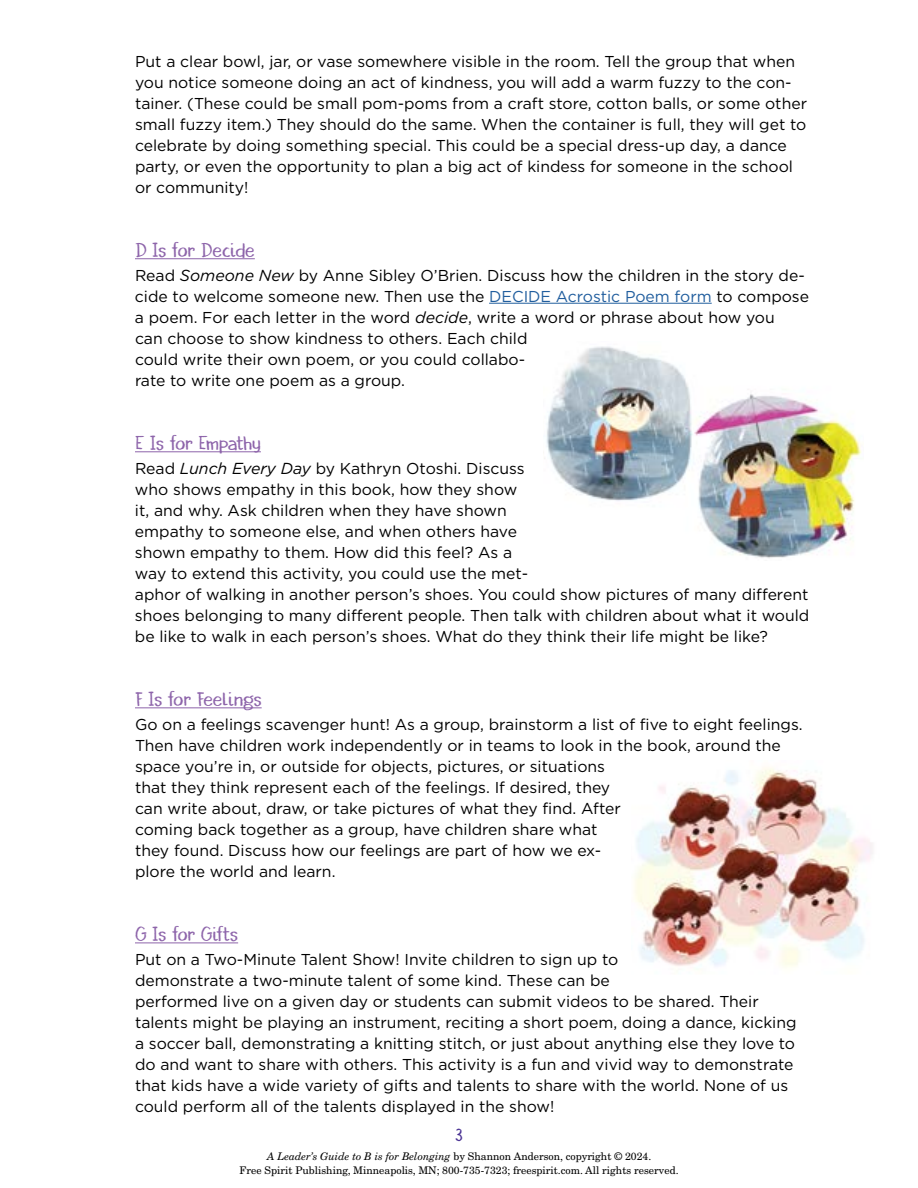
<style>
.page{position:relative;width:918px;height:1188px;background:#fff}
.page>*{position:absolute;margin:0;border:0;box-sizing:border-box;transform-origin:0 0}
.t1{font:18px "Borrowdale";color:#8d64aa}
.t2{font:18px "Borrowdale";letter-spacing:-.04em;color:#8d64aa}
.t3{font:18px "Borrowdale";letter-spacing:-.02em;color:#8d64aa}
.t4{font:16.5px "Borrowdale";color:#472f92}
.t5{font:15.75px/21px "Gotham";color:#000}
.t6{font:10.5px/13.5px "New Century Schlbk LT Std";color:#000;text-align:center}
.s1{font-style:italic;font-size:15.9px}
.s2{color:#215e9e}
.s3{font-style:italic}
</style>
<div class="page">
<hr style="left:135px;top:258px;width:120px;height:1px;background:#8d64aa">
<hr style="left:489px;top:303px;width:223px;height:1px;background:#215e9e">
<hr style="left:135px;top:451px;width:126px;height:1px;background:#8d64aa">
<hr style="left:135px;top:707px;width:127px;height:1px;background:#8d64aa">
<hr style="left:135px;top:942px;width:103px;height:1px;background:#8d64aa">
<img style="left:634px;top:767px;width:239px;height:201px">
<img style="left:544px;top:346px;width:318px;height:212px">
<p class="t5" style="left:135px;top:50px;width:674px">Put a clear bowl, jar, or vase somewhere visible in the room. Tell the group that when you notice someone doing an act of kindness, you will add a warm fuzzy to the con&shy;tainer. (These could be small pom-poms from a craft store, cotton balls, or some other small fuzzy item.) They should do the same. When the container is full, they will get to celebrate by doing something special. This could be a special dress-up day, a dance party, or even the opportunity to plan a big act of kindess for someone in the school or community!</p>
<p class="t1" style="left:135px;top:238px;width:121px">D Is for Decide</p>
<p class="t5" style="left:135px;top:264px;width:676px">Read <span class="s1">Someone New</span> by Anne Sibley O’Brien. Discuss how the children in the story de&shy;cide to welcome someone new. Then use the <span class="s2">DECIDE Acrostic Poem form</span> to compose a poem. For each letter in the word <span class="s1">decide</span>, write a word or phrase about how you<br>can choose to show kindness to others. Each child<br>could write their own poem, or you could collabo-<br>rate to write one poem as a group.</p>
<p class="t2" style="left:135px;top:431px;width:127px">E Is for Empathy</p>
<p class="t5" style="left:135px;top:457px;width:676px">Read <span class="s1">Lunch Every Day</span> by Kathryn Otoshi. Discuss<br>who shows empathy in this book, how they show<br>it, and why. Ask children when they have shown<br>empathy to someone else, and when others have<br>shown empathy to them. How did this feel? As a<br>way to extend this activity, you could use the met-<br>aphor of walking in another person’s shoes. You could show pictures of many different shoes belonging to many different people. Then talk with children about what it would be like to walk in each person’s shoes. What do they think their life might be like?</p>
<p class="t1" style="left:135px;top:687px;width:128px">F Is for Feelings</p>
<p class="t5" style="left:135px;top:713px;width:669px">Go on a feelings scavenger hunt! As a group, brainstorm a list of five to eight feelings.<br>Then have children work independently or in teams to look in the book, around the space you’re in, or outside for objects, pictures, or situations<br>that they think represent each of the feelings. If desired, they<br>can write about, draw, or take pictures of what they find. After<br>coming back together as a group, have children share what<br>they found. Discuss how our feelings are part of how we ex-<br>plore the world and learn.</p>
<p class="t3" style="left:135px;top:922px;width:105px">G Is for Gifts</p>
<p class="t5" style="left:135px;top:948px;width:663px">Put on a Two-Minute Talent Show! Invite children to sign up to<br>demonstrate a two-minute talent of some kind. These can be<br>performed live on a given day or students can submit videos to be shared. Their talents might be playing an instrument, reciting a short poem, doing a dance, kicking a soccer ball, demonstrating a knitting stitch, or just about anything else they love to do and want to share with others. This activity is a fun and vivid way to demonstrate that kids have a wide variety of gifts and talents to share with the world. None of us could perform all of the talents displayed in the show!</p>
<p class="t4" style="left:455px;top:1124px;width:9px">3</p>
<p class="t6" style="left:240px;top:1150px;width:441px"><span class="s3">A Leader’s Guide to B is for Belonging</span> by Shannon Anderson, copyright © 2024.<br>Free Spirit Publishing, Minneapolis, MN; 800-735-7323; freespirit.com. All rights reserved.</p>
</div>
